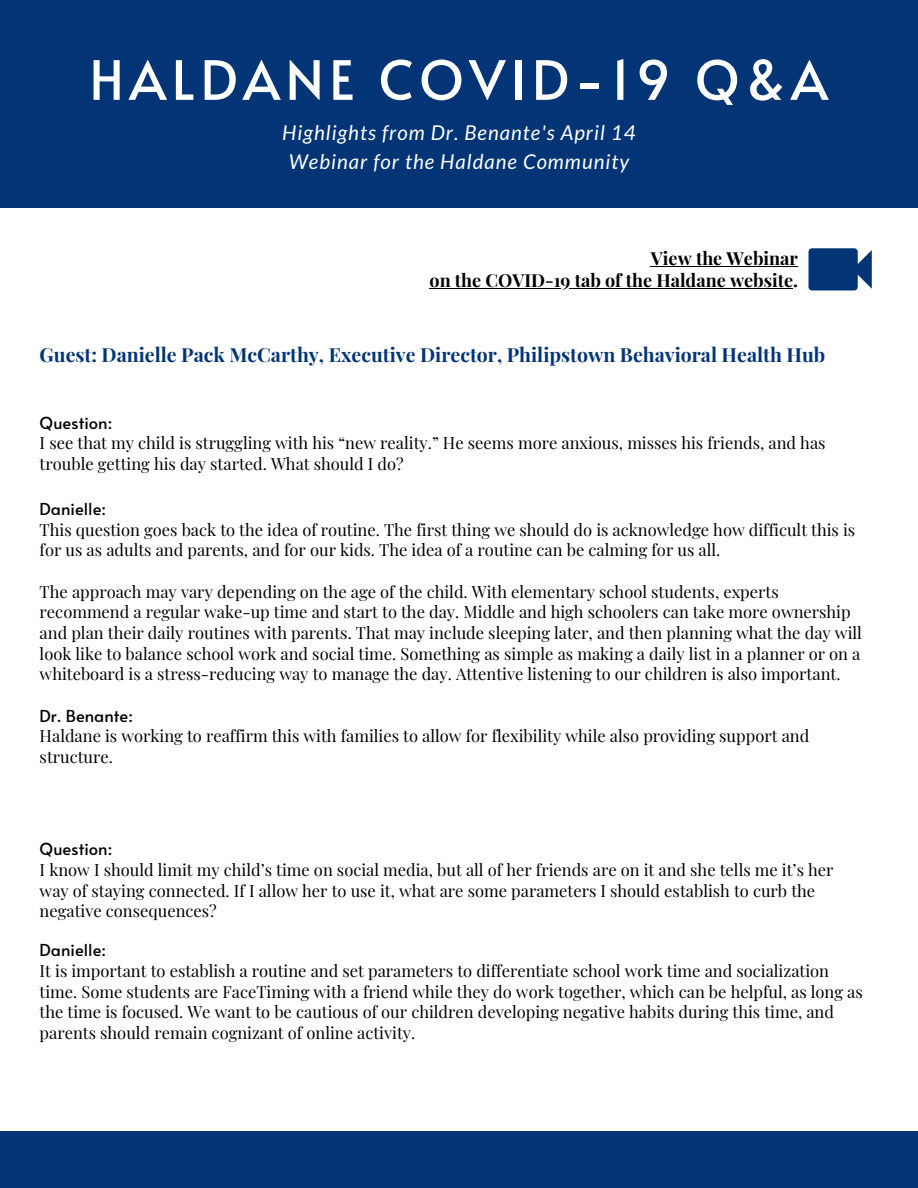
<style>
.page{position:relative;width:918px;height:1188px;background:#fff}
.page>*{position:absolute;margin:0;border:0;box-sizing:border-box;transform-origin:0 0}
.t1{font:54px "Alata";letter-spacing:.1em;color:#fff}
.t2{font:italic 20.4px/29.2px "Lato";letter-spacing:.05em;color:#fff;text-align:center}
.t3{font:700 19.5px "Playfair Display";color:#033476}
.t4{font:700 18px/22.6px "Playfair Display";color:#000;text-align:right}
.t5{font:16.5px/20.7px "Playfair Display";color:#000}
.t6{font:16.5px "Alata";color:#000}
</style>
<div class="page">
<div style="left:0;top:0;width:918px;height:207px;background:#033476"></div>
<div style="left:0;top:1132px;width:918px;height:56px;background:#033476"></div>
<svg style="left:809px;top:248px;width:63px;height:42px;background:#1d4884"></svg>
<hr style="left:651px;top:266px;width:147px;height:1px;background:#000">
<hr style="left:430px;top:288px;width:363px;height:1px;background:#000">
<h1 class="t1" style="left:89px;top:40px;width:740px">HALDANE COVID-19 Q&amp;A</h1>
<p class="t2" style="left:282px;top:117px;width:355px">Highlights from Dr. Benante's April 14<br>Webinar for the Haldane Community</p>
<p class="t4" style="left:430px;top:246px;width:370px">View the Webinar<br>on the COVID-19 tab of the Haldane website.</p>
<p class="t3" style="left:40px;top:341px;width:787px">Guest: Danielle Pack McCarthy, Executive Director, Philipstown Behavioral Health Hub</p>
<p class="t6" style="left:40px;top:411px;width:74px">Question:</p>
<p class="t5" style="left:40px;top:432px;width:787px">I see that my child is struggling with his “new reality.” He seems more anxious, misses his friends, and has trouble getting his day started. What should I do?</p>
<p class="t6" style="left:40px;top:497px;width:68px">Danielle:</p>
<p class="t5" style="left:40px;top:518px;width:817px">This question goes back to the idea of routine. The first thing we should do is acknowledge how difficult this is for us as adults and parents, and for our kids. The idea of a routine can be calming for us all.</p>
<p class="t5" style="left:40px;top:580px;width:824px">The approach may vary depending on the age of the child. With elementary school students, experts recommend a regular wake-up time and start to the day. Middle and high schoolers can take more ownership and plan their daily routines with parents. That may include sleeping later, and then planning what the day will look like to balance school work and social time. Something as simple as making a daily list in a planner or on a whiteboard is a stress-reducing way to manage the day. Attentive listening to our children is also important.</p>
<p class="t6" style="left:40px;top:704px;width:95px">Dr. Benante:</p>
<p class="t5" style="left:40px;top:725px;width:771px">Haldane is working to reaffirm this with families to allow for flexibility while also providing support and structure.</p>
<p class="t6" style="left:40px;top:837px;width:74px">Question:</p>
<p class="t5" style="left:40px;top:859px;width:795px">I know I should limit my child’s time on social media, but all of her friends are on it and she tells me it’s her way of staying connected. If I allow her to use it, what are some parameters I should establish to curb the negative consequences?</p>
<p class="t6" style="left:40px;top:938px;width:68px">Danielle:</p>
<p class="t5" style="left:40px;top:960px;width:825px">It is important to establish a routine and set parameters to differentiate school work time and socialization time. Some students are FaceTiming with a friend while they do work together, which can be helpful, as long as the time is focused. We want to be cautious of our children developing negative habits during this time, and parents should remain cognizant of online activity.</p>
</div>
